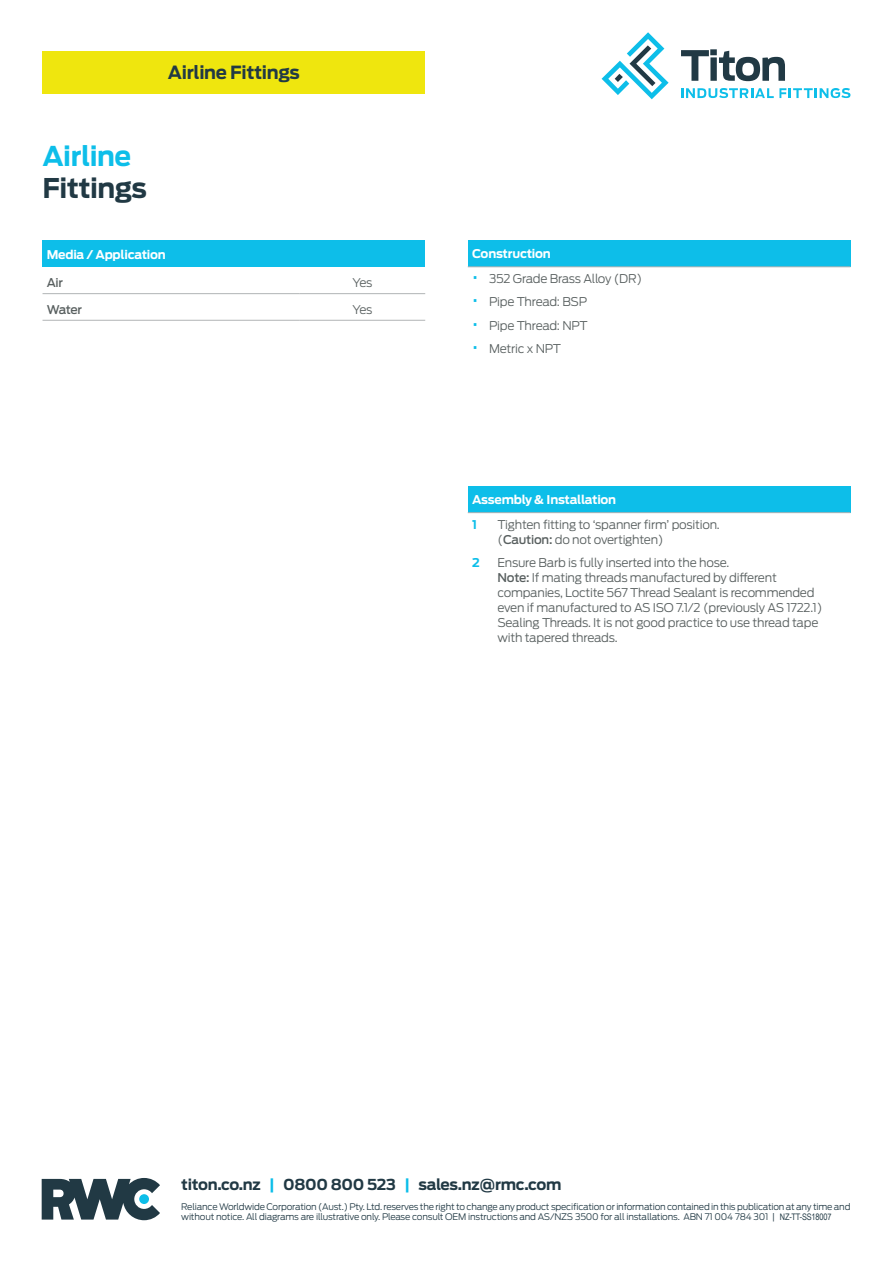
<style>
.page{position:relative;width:893px;height:1263px;background:#fff}
.page>*{position:absolute;margin:0;border:0;box-sizing:border-box;transform-origin:0 0}
.H2_-_Dark_Blue{font:700 27px "Antenna";letter-spacing:-.02em;color:#213944}
.H2_-_Blue{font:700 27px "Antenna";letter-spacing:-.02em;color:#0dbee9}
.t1{font:700 18px "Antenna";letter-spacing:-.02em;color:#213944}
.t2{font:700 15px "Antenna";letter-spacing:-.02em;color:#213944}
.Table_Body_-_Standar{font:300 12px/15px "Antenna";letter-spacing:-.02em;color:#585f5f}
.Table_Heading{font:700 12px "Antenna";letter-spacing:-.02em;color:#fff}
.Table_Body_-_Bold{font:500 12px "Antenna";letter-spacing:-.03em;color:#585f5f}
.t3{font:700 12px "Antenna";color:#0dbee9}
.t4{font:300 9px/10.5px "Antenna";letter-spacing:-.02em;color:#213944}
.t5{font:9px "Arial Narrow";letter-spacing:-.02em;color:#213944}
.s1{font-size:18px;color:#0dbee9}
.s2{font-weight:500}
.s3{color:#0dbee9}
</style>
<div class="page">
<svg style="left:681px;top:49px;width:104px;height:32px"></svg>
<svg style="left:681px;top:88px;width:169px;height:10px"></svg>
<svg style="left:602px;top:32px;width:67px;height:67px"></svg>
<svg style="left:42px;top:1178px;width:118px;height:42px"></svg>
<div style="left:468px;top:240px;width:382px;height:27px;background:#0dbee9"></div>
<hr style="left:468px;top:267px;width:382px;height:1px;background:#b1b4b5">
<div style="left:468px;top:486px;width:382px;height:27px;background:#0dbee9"></div>
<hr style="left:468px;top:512px;width:382px;height:1px;background:#b1b4b5">
<div style="left:43px;top:240px;width:382px;height:27px;background:#0dbee9"></div>
<hr style="left:43px;top:293px;width:257px;height:1px;background:#b1b4b5">
<hr style="left:300px;top:293px;width:125px;height:1px;background:#b1b4b5">
<hr style="left:43px;top:320px;width:257px;height:1px;background:#b1b4b5">
<hr style="left:300px;top:320px;width:125px;height:1px;background:#b1b4b5">
<div style="left:43px;top:51px;width:382px;height:42px;background:#efe60e"></div>
<p class="t1" style="left:168px;top:62px;width:133px">Airline Fittings</p>
<p class="H2_-_Blue" style="left:43px;top:140px;width:90px">Airline</p>
<p class="H2_-_Dark_Blue" style="left:43px;top:172px;width:106px">Fittings</p>
<p class="Table_Heading" style="left:47px;top:247px;width:121px">Media / Application</p>
<p class="Table_Body_-_Bold" style="left:47px;top:276px;width:18px">Air</p>
<p class="Table_Body_-_Standar" style="left:353px;top:275px;width:21px">Yes</p>
<p class="Table_Body_-_Bold" style="left:47px;top:302px;width:37px">Water</p>
<p class="Table_Body_-_Standar" style="left:353px;top:302px;width:21px">Yes</p>
<p class="Table_Heading" style="left:472px;top:247px;width:80px">Construction</p>
<p class="Table_Body_-_Standar" style="left:472px;top:271px;width:172px"><span class="s1">•</span> 352 Grade Brass Alloy (DR)</p>
<p class="Table_Body_-_Standar" style="left:472px;top:294px;width:117px"><span class="s1">•</span> Pipe Thread: BSP</p>
<p class="Table_Body_-_Standar" style="left:472px;top:318px;width:117px"><span class="s1">•</span> Pipe Thread: NPT</p>
<p class="Table_Body_-_Standar" style="left:472px;top:341px;width:91px"><span class="s1">•</span> Metric x NPT</p>
<p class="Table_Heading" style="left:472px;top:493px;width:146px">Assembly &amp; Installation</p>
<p class="t3" style="left:472px;top:517px;width:6px">1</p>
<p class="Table_Body_-_Standar" style="left:497px;top:517px;width:224px">Tighten fitting to ‘spanner firm’ position. (<span class="s2">Caution:</span> do not overtighten)</p>
<p class="t3" style="left:472px;top:556px;width:9px">2</p>
<p class="Table_Body_-_Standar" style="left:497px;top:555px;width:327px">Ensure Barb is fully inserted into the hose.<br><span class="s2">Note:</span> If mating threads manufactured by different companies, Loctite 567 Thread Sealant is recommended even if manufactured to AS ISO 7.1/2 (previously AS 1722.1)<br>Sealing Threads. It is not good practice to use thread tape with tapered threads.</p>
<p class="t2" style="left:181px;top:1175px;width:382px">titon.co.nz <span class="s3">|</span> 0800 800 523 <span class="s3">|</span> sales.nz@rmc.com</p>
<p class="t4" style="left:181px;top:1201px;width:671px">Reliance Worldwide Corporation (Aust.) Pty. Ltd. reserves the right to change any product specification or information contained in this publication at any time and without notice. All diagrams are illustrative only. Please consult OEM instructions and AS/NZS 3500 for all installations. ABN 71 004 784 301 |</p>
<p class="t5" style="left:780px;top:1210px;width:53px">NZ-TT-SS18007</p>
</div>
